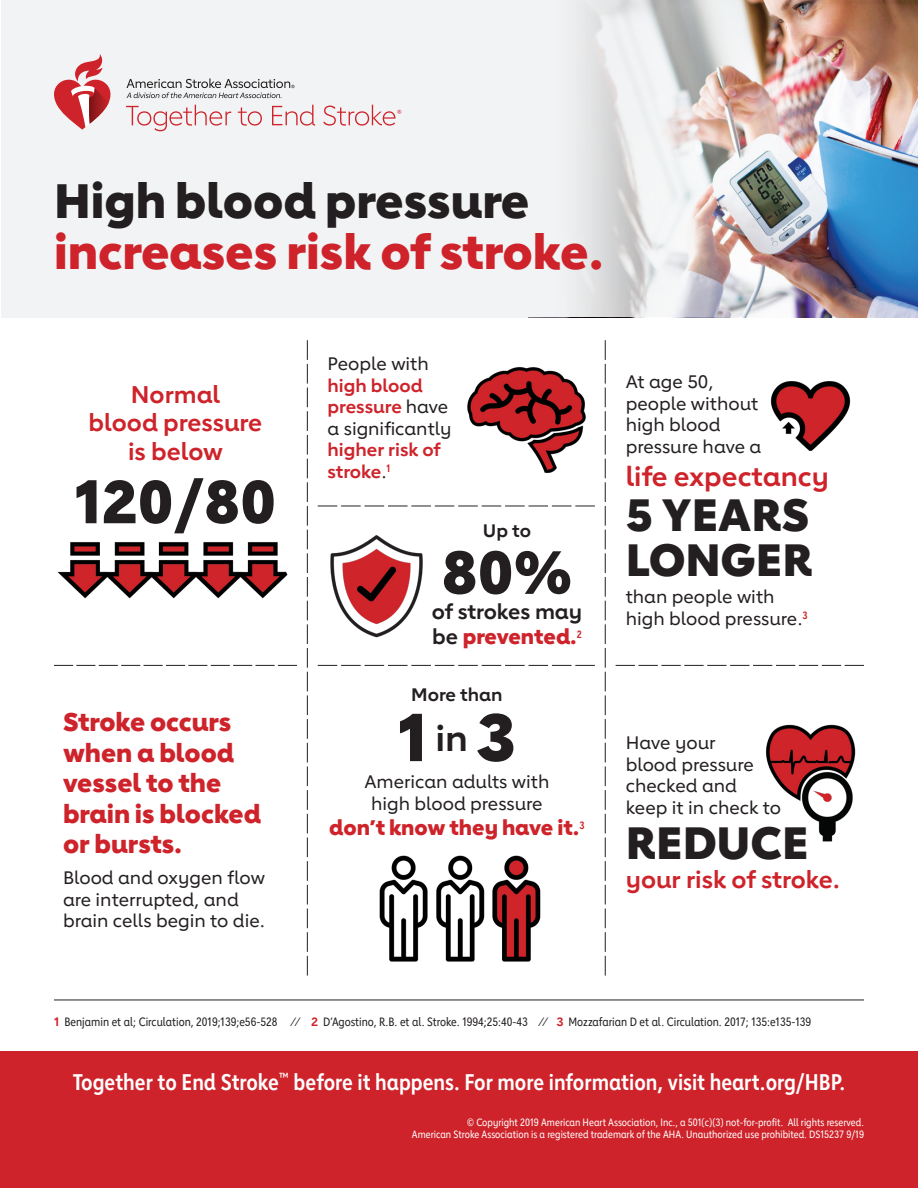
<style>
.page{position:relative;width:918px;height:1188px;background:#fff}
.page>*{position:absolute;margin:0;border:0;box-sizing:border-box;transform-origin:0 0}
.t1{font:800 66px "Lub Dub";color:#231f20}
.t2{font:800 60px "Lub Dub";color:#231f20}
.t3{font:800 48px/51px "Lub Dub";color:#ce232a}
.t4{font:800 45px "Lub Dub";color:#231f20}
.t5{font:700 27px "Lub Dub";color:#ce232a}
.t6{font:800 25.5px/30.6px "Lub Dub";color:#ce232a}
.t7{font:700 24px/28.8px "Lub Dub";color:#ce232a;text-align:center}
.t8{font:700 22.5px "Lub Dub Condensed";color:#fff}
.t9{font:700 21px/25.2px "Lub Dub";color:#231f20}
.t10{font:800 21px "Lub Dub";color:#ce232a}
.t11{font:500 18px/21.6px "Lub Dub";color:#231f20}
.t12{font:700 18px/21.6px "Lub Dub";color:#ce232a}
.t13{font:700 18px "Lub Dub";color:#231f20}
.t14{font:12px "Lub Dub Condensed";color:#231f20}
.t15{font:10.5px/12.6px "Lub Dub Condensed";color:#fff;text-align:right}
.s1{color:#231f20}
.s2{font-weight:500;color:#231f20}
.s3{font-weight:800;color:#ce232a}
.s4{font-family:"Lub Dub";font-weight:700;color:#ce232a}
</style>
<div class="page">
<div style="left:0;top:1051px;width:918px;height:137px;background:#ce232a"></div>
<svg style="left:54px;top:665px;width:243px;height:1px"></svg>
<svg style="left:605px;top:340px;width:1px;height:636px"></svg>
<svg style="left:318px;top:506px;width:277px;height:1px"></svg>
<svg style="left:318px;top:665px;width:277px;height:1px"></svg>
<svg style="left:616px;top:665px;width:248px;height:1px"></svg>
<hr style="left:54px;top:1000px;width:810px;height:1px;background:#231f20">
<img style="left:812px;top:0;width:106px;height:317px">
<div style="left:1px;top:0;width:526px;height:317px;background:#f2f3f4"></div>
<svg style="left:54px;top:54px;width:57px;height:76px"></svg>
<svg style="left:126px;top:105px;width:105px;height:26px"></svg>
<svg style="left:238px;top:108px;width:24px;height:18px"></svg>
<svg style="left:272px;top:105px;width:43px;height:21px"></svg>
<svg style="left:323px;top:105px;width:78px;height:21px"></svg>
<svg style="left:126px;top:78px;width:169px;height:20px"></svg>
<img style="left:527px;top:0;width:285px;height:317px">
<img style="left:57px;top:542px;width:231px;height:57px">
<img style="left:330px;top:535px;width:93px;height:103px">
<img style="left:379px;top:855px;width:162px;height:107px">
<img style="left:770px;top:381px;width:81px;height:70px">
<svg style="left:307px;top:340px;width:1px;height:636px"></svg>
<img style="left:467px;top:367px;width:119px;height:106px">
<img style="left:766px;top:724px;width:90px;height:118px">
<h1 class="t3" style="left:54px;top:175px;width:551px"><span class="s1">High blood pressure </span>increases risk of stroke.</h1>
<p class="t7" style="left:89px;top:379px;width:175px">Normal<br>blood pressure is below</p>
<p class="t2" style="left:75px;top:465px;width:203px">120/80</p>
<p class="t6" style="left:63px;top:706px;width:199px">Stroke occurs when a blood vessel to the brain is blocked or bursts.</p>
<p class="t11" style="left:63px;top:867px;width:204px">Blood and oxygen flow are interrupted, and brain cells begin to die.</p>
<p class="t12" style="left:328px;top:353px;width:125px"><span class="s2">People with </span>high blood pressure <span class="s2">have a significantly </span>higher risk of stroke<span class="s2">.</span><sup>1</sup></p>
<p class="t13" style="left:483px;top:520px;width:50px">Up to</p>
<p class="t2" style="left:442px;top:536px;width:132px">80%</p>
<p class="t9" style="left:432px;top:599px;width:152px">of strokes may be <span class="s3">prevented.</span><sup>2</sup></p>
<p class="t13" style="left:411px;top:684px;width:93px">More than</p>
<p class="t1" style="left:398px;top:697px;width:119px">1 <sup>in</sup> 3</p>
<p class="t11" style="left:364px;top:771px;width:187px;text-align:center">American adults with high blood pressure</p>
<p class="t10" style="left:329px;top:815px;width:257px">don’t know they have it.<sup>3</sup></p>
<p class="t11" style="left:626px;top:371px;width:137px">At age 50, people without high blood pressure have a</p>
<p class="t5" style="left:626px;top:460px;width:205px">life expectancy</p>
<p class="t4" style="left:626px;top:487px;width:184px">5 YEARS</p>
<p class="t4" style="left:626px;top:532px;width:188px">LONGER</p>
<p class="t11" style="left:626px;top:585px;width:183px;line-height:22.5px">than people with high blood pressure.<sup>3</sup></p>
<p class="t11" style="left:626px;top:732px;width:157px">Have your<br>blood pressure checked and keep it in check to</p>
<p class="t4" style="left:626px;top:815px;width:184px">REDUCE</p>
<p class="t7" style="left:626px;top:865px;width:216px">your risk of stroke.</p>
<p class="t14" style="left:54px;top:1014px;width:225px"><span class="s4">1</span> Benjamin et al; Circulation, 2019;139;e56-528</p>
<p class="t14" style="left:293px;top:1014px;width:520px">⁄ ⁄ <span class="s4">2</span> D’Agostino, R.B. et al. Stroke. 1994;25:40-43 ⁄ ⁄ <span class="s4">3</span> Mozzafarian D et al. Circulation. 2017; 135:e135-139</p>
<p class="t8" style="left:73px;top:1068px;width:774px">Together to End Stroke<sup>™</sup> before it happens. For more information, visit heart.org/HBP.</p>
<p class="t15" style="left:412px;top:1116px;width:454px">© Copyright 2019 American Heart Association, Inc., a 501(c)(3) not-for-profit. All rights reserved.<br>American Stroke Association is a registered trademark of the AHA. Unauthorized use prohibited. DS15237 9/19</p>
</div>
